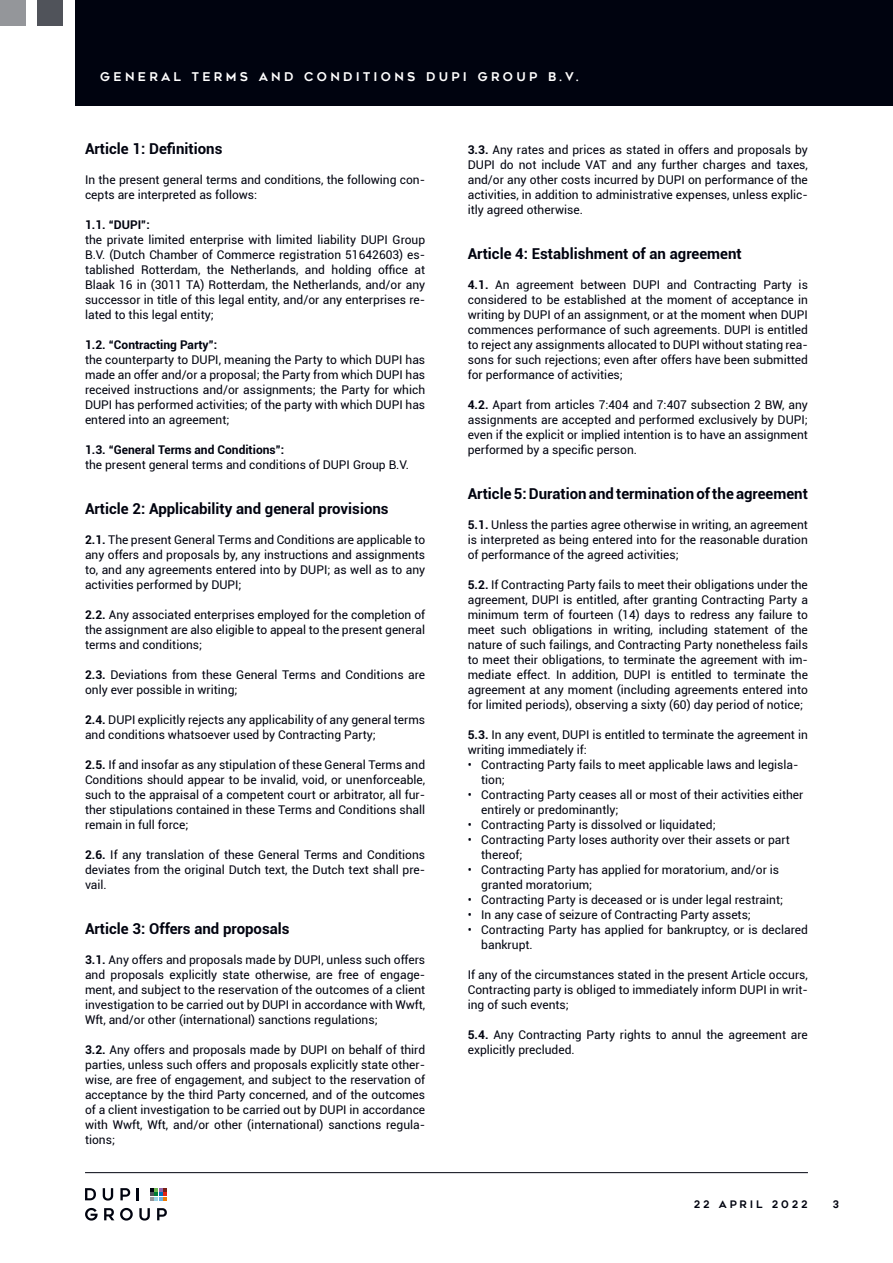
<style>
.page{position:relative;width:893px;height:1263px;background:#fff}
.page>*{position:absolute;margin:0;border:0;box-sizing:border-box;transform-origin:0 0}
.t1{font:700 15px "Roboto";color:#00030f}
.t2{font:12px/15px "Roboto";color:#00030f;text-align:justify}
.t3{font:700 12px "Roboto";color:#00030f}
.t4{font:12px "Geometos";letter-spacing:.275em;color:#fff}
.t5{font:10.35px "Geometos";letter-spacing:.275em;color:#00030f}
.s1{font-weight:700}
</style>
<div class="page">
<div style="left:0;top:0;width:25px;height:25px;background:#94969a"></div>
<div style="left:38px;top:0;width:25px;height:25px;background:#50535a"></div>
<div style="left:75px;top:0;width:818px;height:106px;background:#00030f"></div>
<hr style="left:85px;top:1172px;width:723px;height:1px;background:#00030f">
<svg style="left:150px;top:1188px;width:17px;height:12px"></svg>
<svg style="left:85px;top:1188px;width:11px;height:12px"></svg>
<svg style="left:103px;top:1188px;width:10px;height:12px"></svg>
<svg style="left:120px;top:1188px;width:10px;height:12px"></svg>
<svg style="left:137px;top:1188px;width:2px;height:12px"></svg>
<svg style="left:85px;top:1208px;width:13px;height:12px"></svg>
<svg style="left:104px;top:1208px;width:10px;height:12px"></svg>
<svg style="left:120px;top:1208px;width:13px;height:12px"></svg>
<svg style="left:139px;top:1208px;width:11px;height:12px"></svg>
<svg style="left:157px;top:1208px;width:10px;height:12px"></svg>
<p class="t4" style="left:100px;top:70px;width:480px">GENERAL TERMS AND CONDITIONS DUPI GROUP B.V.</p>
<p class="t1" style="left:85px;top:138px;width:139px">Article 1: Definitions</p>
<p class="t2" style="left:85px;top:172px;width:342px">In the present general terms and conditions, the following con&shy;cepts are interpreted as follows:</p>
<p class="t3" style="left:85px;top:216px;width:66px">1.1. “DUPI”:</p>
<p class="t2" style="left:85px;top:232px;width:342px">the private limited enterprise with limited liability DUPI Group B.V. (Dutch Chamber of Commerce registration 51642603) es&shy;tablished Rotterdam, the Netherlands, and holding office at Blaak 16 in (3011 TA) Rotterdam, the Netherlands, and/or any successor in title of this legal entity, and/or any enterprises re&shy;lated to this legal entity;</p>
<p class="t3" style="left:85px;top:336px;width:134px">1.2. “Contracting Party”:</p>
<p class="t2" style="left:85px;top:352px;width:342px">the counterparty to DUPI, meaning the Party to which DUPI has made an offer and/or a proposal; the Party from which DUPI has received instructions and/or assignments; the Party for which DUPI has performed activities; of the party with which DUPI has entered into an agreement;</p>
<p class="t3" style="left:85px;top:441px;width:201px">1.3. “General Terms and Conditions”:</p>
<p class="t2" style="left:85px;top:457px;width:325px">the present general terms and conditions of DUPI Group B.V.</p>
<p class="t1" style="left:85px;top:498px;width:305px">Article 2: Applicability and general provisions</p>
<p class="t2" style="left:85px;top:532px;width:342px"><span class="s1">2.1.</span> The present General Terms and Conditions are applicable to any offers and proposals by, any instructions and assignments to, and any agreements entered into by DUPI; as well as to any activities performed by DUPI;</p>
<p class="t2" style="left:85px;top:607px;width:342px"><span class="s1">2.2.</span> Any associated enterprises employed for the completion of the assignment are also eligible to appeal to the present general terms and conditions;</p>
<p class="t2" style="left:85px;top:667px;width:342px"><span class="s1">2.3.</span> Deviations from these General Terms and Conditions are only ever possible in writing;</p>
<p class="t2" style="left:85px;top:712px;width:342px"><span class="s1">2.4.</span> DUPI explicitly rejects any applicability of any general terms and conditions whatsoever used by Contracting Party;</p>
<p class="t2" style="left:85px;top:757px;width:342px"><span class="s1">2.5.</span> If and insofar as any stipulation of these General Terms and Conditions should appear to be invalid, void, or unenforceable, such to the appraisal of a competent court or arbitrator, all fur&shy;ther stipulations contained in these Terms and Conditions shall remain in full force;</p>
<p class="t2" style="left:85px;top:847px;width:342px"><span class="s1">2.6.</span> If any translation of these General Terms and Conditions deviates from the original Dutch text, the Dutch text shall pre&shy;vail.</p>
<p class="t1" style="left:85px;top:918px;width:206px">Article 3: Offers and proposals</p>
<p class="t2" style="left:85px;top:952px;width:342px"><span class="s1">3.1.</span> Any offers and proposals made by DUPI, unless such offers and proposals explicitly state otherwise, are free of engage&shy;ment, and subject to the reservation of the outcomes of a client investigation to be carried out by DUPI in accordance with Wwft, Wft, and/or other (international) sanctions regulations;</p>
<p class="t2" style="left:85px;top:1042px;width:342px"><span class="s1">3.2.</span> Any offers and proposals made by DUPI on behalf of third parties, unless such offers and proposals explicitly state other&shy;wise, are free of engagement, and subject to the reservation of acceptance by the third Party concerned, and of the outcomes of a client investigation to be carried out by DUPI in accordance with Wwft, Wft, and/or other (international) sanctions regula&shy;tions;</p>
<p class="t2" style="left:468px;top:142px;width:342px"><span class="s1">3.3.</span> Any rates and prices as stated in offers and proposals by DUPI do not include VAT and any further charges and taxes, and/or any other costs incurred by DUPI on performance of the activities, in addition to administrative expenses, unless explic&shy;itly agreed otherwise.</p>
<p class="t1" style="left:468px;top:243px;width:275px">Article 4: Establishment of an agreement</p>
<p class="t2" style="left:468px;top:277px;width:342px"><span class="s1">4.1.</span> An agreement between DUPI and Contracting Party is considered to be established at the moment of acceptance in writing by DUPI of an assignment, or at the moment when DUPI commences performance of such agreements. DUPI is entitled to reject any assignments allocated to DUPI without stating rea&shy;sons for such rejections; even after offers have been submitted for performance of activities;</p>
<p class="t2" style="left:468px;top:397px;width:342px"><span class="s1">4.2.</span> Apart from articles 7:404 and 7:407 subsection 2 BW, any assignments are accepted and performed exclusively by DUPI; even if the explicit or implied intention is to have an assignment performed by a specific person.</p>
<p class="t1" style="left:468px;top:483px;width:342px">Article 5: Duration and termination of the agreement</p>
<p class="t2" style="left:468px;top:517px;width:342px"><span class="s1">5.1.</span> Unless the parties agree otherwise in writing, an agreement is interpreted as being entered into for the reasonable duration of performance of the agreed activities;</p>
<p class="t2" style="left:468px;top:577px;width:342px"><span class="s1">5.2.</span> If Contracting Party fails to meet their obligations under the agreement, DUPI is entitled, after granting Contracting Party a minimum term of fourteen (14) days to redress any failure to meet such obligations in writing, including statement of the nature of such failings, and Contracting Party nonetheless fails to meet their obligations, to terminate the agreement with im&shy;mediate effect. In addition, DUPI is entitled to terminate the agreement at any moment (including agreements entered into for limited periods), observing a sixty (60) day period of notice;</p>
<p class="t2" style="left:468px;top:727px;width:342px"><span class="s1">5.3.</span> In any event, DUPI is entitled to terminate the agreement in writing immediately if:</p>
<p class="t2" style="left:481px;top:757px;width:319px;text-indent:-14px">• Contracting Party fails to meet applicable laws and legisla&shy;tion;</p>
<p class="t2" style="left:481px;top:787px;width:324px;text-indent:-14px">• Contracting Party ceases all or most of their activities either entirely or predominantly;</p>
<p class="t2" style="left:468px;top:817px;width:249px">• Contracting Party is dissolved or liquidated;</p>
<p class="t2" style="left:481px;top:832px;width:310px;text-indent:-14px">• Contracting Party loses authority over their assets or part thereof;</p>
<p class="t2" style="left:481px;top:862px;width:299px;text-indent:-14px">• Contracting Party has applied for moratorium, and/or is granted moratorium;</p>
<p class="t2" style="left:468px;top:892px;width:317px">• Contracting Party is deceased or is under legal restraint;</p>
<p class="t2" style="left:468px;top:907px;width:285px">• In any case of seizure of Contracting Party assets;</p>
<p class="t2" style="left:481px;top:922px;width:328px;text-indent:-14px">• Contracting Party has applied for bankruptcy, or is declared bankrupt.</p>
<p class="t2" style="left:468px;top:967px;width:342px">If any of the circumstances stated in the present Article occurs, Contracting party is obliged to immediately inform DUPI in writ&shy;ing of such events;</p>
<p class="t2" style="left:468px;top:1027px;width:342px"><span class="s1">5.4.</span> Any Contracting Party rights to annul the agreement are explicitly precluded.</p>
<p class="t5" style="left:694px;top:1199px;width:116px">22 APRIL 2022</p>
<p class="t5" style="left:833px;top:1199px;width:8px">3</p>
</div>
